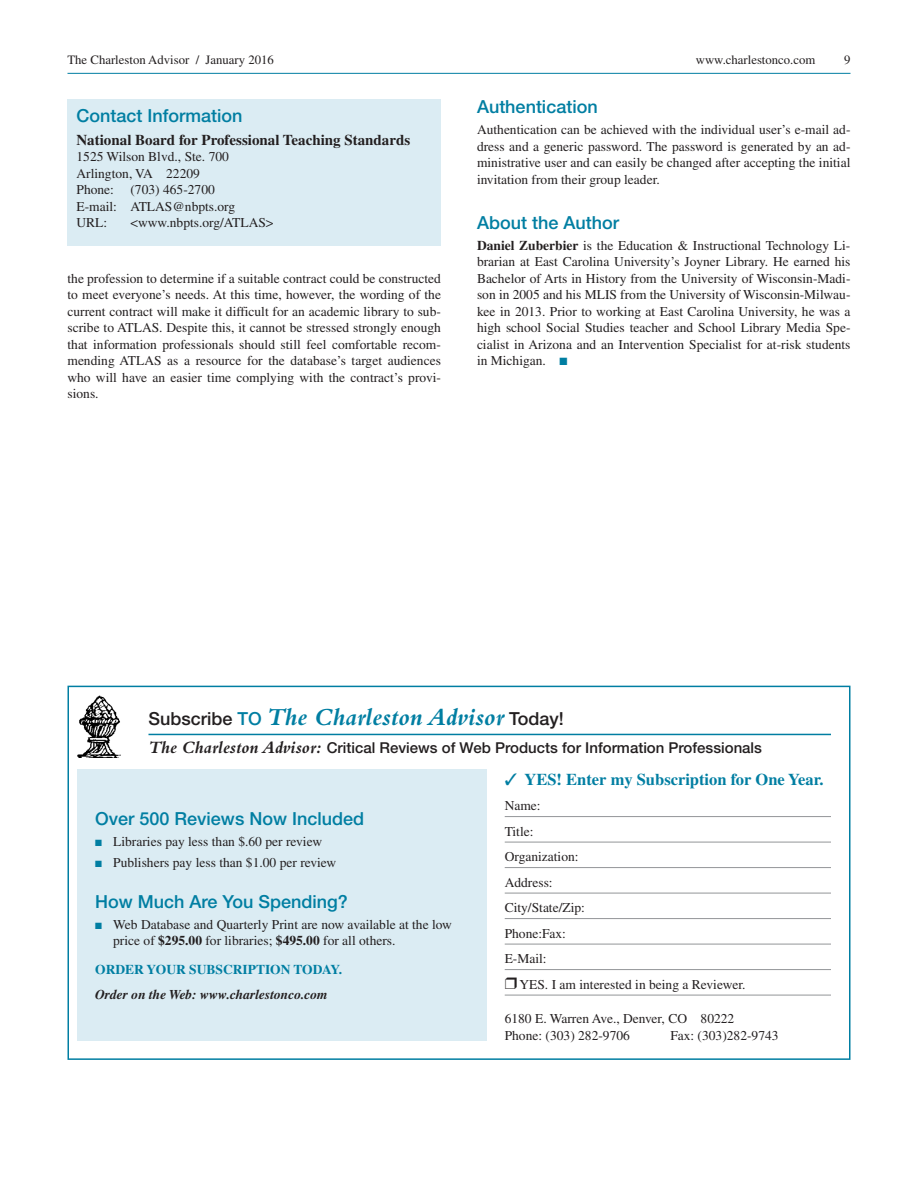
<style>
.page{position:relative;width:918px;height:1188px;background:#fff}
.page>*{position:absolute;margin:0;border:0;box-sizing:border-box;transform-origin:0 0}
.t1{font:italic 700 25.5px "Bembo";color:#007ea2}
.t2{font:500 18px "Helvetica Neue";color:#007ea2}
.t3{font:700 16.5px "Times";color:#007ea2}
.t4{font:500 15px "Helvetica Neue";color:#231f20}
.t5{font:700 15px "Times";color:#231f20}
.t6{font:13.5px/16.5px "Times";color:#231f20}
.t7{font:italic 700 13.5px "Times";color:#231f20}
.t8{font:700 13.5px "Times";color:#007ea2}
.t9{font:12.75px "Times";color:#231f20}
.s1{font-weight:700}
.s2{color:#007ea2}
.s3{font-family:"Helvetica Neue";font-weight:500;font-style:normal;font-size:18px;color:#231f20}
.s4{font-family:"Helvetica Neue";font-weight:500;font-style:normal;font-size:18px}
.s5{font-family:"Bembo";font-weight:700;font-style:italic;font-size:18px}
</style>
<div class="page">
<hr style="left:68px;top:73px;width:782px;height:1px;background:#007ea2">
<div style="left:68px;top:99px;width:373px;height:146px;background:#dbecf3"></div>
<hr style="left:148px;top:734px;width:683px;height:1px;background:#007ea2">
<hr style="left:505px;top:816px;width:326px;height:1px;background:#939598">
<hr style="left:505px;top:842px;width:326px;height:1px;background:#939598">
<hr style="left:505px;top:867px;width:326px;height:1px;background:#939598">
<hr style="left:505px;top:893px;width:326px;height:1px;background:#939598">
<hr style="left:505px;top:918px;width:326px;height:1px;background:#939598">
<hr style="left:505px;top:944px;width:326px;height:1px;background:#939598">
<hr style="left:505px;top:969px;width:326px;height:1px;background:#939598">
<hr style="left:505px;top:995px;width:326px;height:1px;background:#939598">
<div style="left:68px;top:686px;width:782px;height:374px;border:2px solid #007ea2"></div>
<div style="left:77px;top:770px;width:410px;height:271px;background:#dbecf3"></div>
<img style="left:77px;top:695px;width:44px;height:62px">
<p class="t9" style="left:68px;top:53px;width:208px">The Charleston Advisor / January 2016</p>
<p class="t9" style="left:696px;top:53px;width:121px">www.charlestonco.com</p>
<p class="t9" style="left:844px;top:53px;width:8px">9</p>
<h2 class="t2" style="left:76px;top:105px;width:168px">Contact Information</h2>
<p class="t5" style="left:76px;top:130px;width:335px">National Board for Professional Teaching Standards</p>
<p class="t6" style="left:76px;top:148px;width:160px">1525 Wilson Blvd., Ste. 700<br>Arlington, VA 22209<br>Phone: (703) 465-2700<br>E-mail: ATLAS@nbpts.org<br>URL:</p>
<p class="t6" style="left:130px;top:214px;width:145px">&lt;www.nbpts.org/ATLAS&gt;</p>
<p class="t6" style="left:68px;top:270px;width:375px;text-align:justify">the profession to determine if a suitable contract could be constructed to meet everyone’s needs. At this time, however, the wording of the current contract will make it difficult for an academic library to sub&shy;scribe to ATLAS. Despite this, it cannot be stressed strongly enough that information professionals should still feel comfortable recom&shy;mending ATLAS as a resource for the database’s target audiences who will have an easier time complying with the contract’s provi&shy;sions.</p>
<h2 class="t2" style="left:477px;top:96px;width:122px">Authentication</h2>
<p class="t6" style="left:477px;top:121px;width:375px;text-align:justify">Authentication can be achieved with the individual user’s e-mail ad&shy;dress and a generic password. The password is generated by an ad&shy;ministrative user and can easily be changed after accepting the initial invitation from their group leader.</p>
<h2 class="t2" style="left:477px;top:211px;width:144px">About the Author</h2>
<p class="t6" style="left:477px;top:237px;width:375px;text-align:justify"><span class="s1">Daniel Zuberbier</span> is the Education &amp; Instructional Technology Li&shy;brarian at East Carolina University’s Joyner Library. He earned his Bachelor of Arts in History from the University of Wisconsin-Madi&shy;son in 2005 and his MLIS from the University of Wisconsin-Milwau&shy;kee in 2013. Prior to working at East Carolina University, he was a high school Social Studies teacher and School Library Media Spe&shy;cialist in Arizona and an Intervention Specialist for at-risk students in Michigan. <span class="s2">■</span></p>
<h1 class="t1" style="left:148px;top:703px;width:417px"><span class="s3">Subscribe</span> <span class="s4">TO</span> The Charleston Advisor <span class="s3">Today!</span></h1>
<p class="t4" style="left:149px;top:739px;width:615px"><span class="s5">The Charleston Advisor:</span> Critical Reviews of Web Products for Information Professionals</p>
<p class="t3" style="left:505px;top:769px;width:320px">✓ YES! Enter my Subscription for One Year.</p>
<p class="t6" style="left:505px;top:793px;width:82px;line-height:25.5px">Name:<br>Title:<br>Organization:<br>Address:<br>City/State/Zip:<br>Phone:Fax:<br>E-Mail:</p>
<p class="t6" style="left:519px;top:976px;width:228px">YES. I am interested in being a Reviewer.</p>
<p class="t6" style="left:505px;top:1010px;width:231px">6180 E. Warren Ave., Denver, CO 80222<br>Phone: (303) 282-9706</p>
<h2 class="t2" style="left:95px;top:808px;width:270px">Over 500 Reviews Now Included</h2>
<p class="t6" style="left:95px;top:833px;width:228px"><span class="s2">■</span> Libraries pay less than $.60 per review</p>
<p class="t6" style="left:95px;top:854px;width:243px"><span class="s2">■</span> Publishers pay less than $1.00 per review</p>
<h2 class="t2" style="left:95px;top:891px;width:254px">How Much Are You Spending?</h2>
<p class="t6" style="left:113px;top:916px;width:340px;text-indent:-18px"><span class="s2">■</span> Web Database and Quarterly Print are now available at the low price of <span class="s1">$295.00</span> for libraries; <span class="s1">$495.00</span> for all others.</p>
<p class="t8" style="left:95px;top:961px;width:249px">ORDER YOUR SUBSCRIPTION TODAY.</p>
<p class="t7" style="left:95px;top:987px;width:234px">Order on the Web: www.charlestonco.com</p>
<p class="t6" style="left:670px;top:1027px;width:110px">Fax: (303)282-9743</p>
</div>
